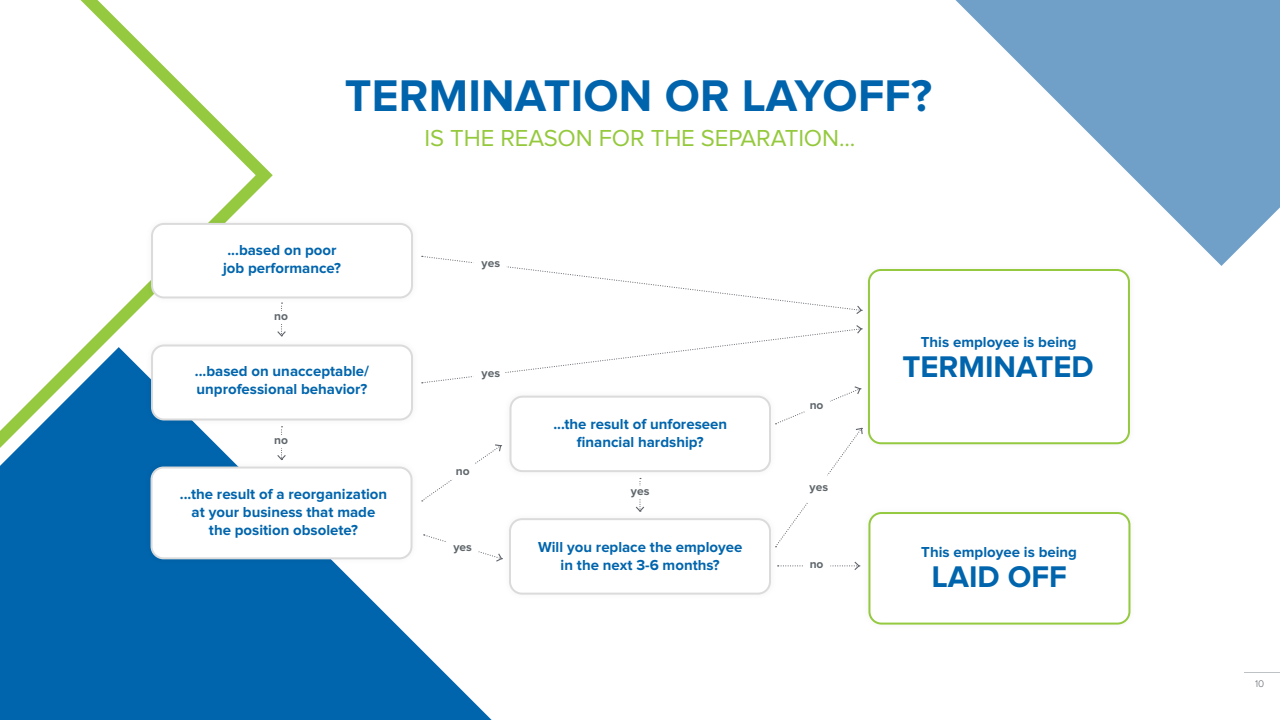
<style>
.page{position:relative;width:1280px;height:720px;background:#fff}
.page>*{position:absolute;margin:0;border:0;box-sizing:border-box;transform-origin:0 0}
.t1{font:700 46px "Proxima Nova";letter-spacing:.005em;color:#0064ad}
.t2{font:700 31px "Proxima Nova";color:#0065ad}
.t3{font:24px "Proxima Nova";letter-spacing:-.005em;color:#95c93d}
.t4{font:700 15px/18px "Proxima Nova";color:#0065ad;text-align:center}
.t5{font:700 12px "Proxima Nova";color:#5f666b}
.t6{font:300 10px "Proxima Nova";color:#5f666b}
</style>
<div class="page">
<svg style="left:80px;top:0;width:193px;height:347px"></svg>
<svg style="left:0;top:347px;width:492px;height:373px;fill:#0065ad"></svg>
<svg style="left:956px;top:0;width:324px;height:266px;fill:#70a0c8"></svg>
<div style="left:144px;top:216px;width:276px;height:90px;background:#000;opacity:.04"></div>
<div style="left:152px;top:224px;width:260px;height:73px;background:#fff;border-radius:12px"></div>
<div style="left:151px;top:223px;width:262px;height:75px;border:2px solid #dbdbdb;border-radius:12px"></div>
<div style="left:861px;top:262px;width:276px;height:189px;background:#fff"></div>
<div style="left:868px;top:269px;width:262px;height:175px;border:2px solid #94c940;border-radius:12px"></div>
<div style="left:868px;top:512px;width:262px;height:113px;border:2px solid #94c940;border-radius:12px"></div>
<div style="left:144px;top:337px;width:276px;height:91px;background:#000;opacity:.04"></div>
<div style="left:152px;top:346px;width:260px;height:74px;background:#fff;border-radius:12px"></div>
<div style="left:151px;top:344px;width:262px;height:76px;border:2px solid #dbdbdb;border-radius:12px"></div>
<div style="left:509px;top:518px;width:262px;height:77px;border:2px solid #dbdbdb;border-radius:12px"></div>
<div style="left:143px;top:459px;width:276px;height:107px;background:#000;opacity:.04"></div>
<div style="left:152px;top:468px;width:260px;height:90px;background:#fff;border-radius:12px"></div>
<div style="left:151px;top:467px;width:262px;height:92px;border:2px solid #dbdbdb;border-radius:12px"></div>
<hr style="left:1244px;top:672px;width:36px;height:1px;background:#5f666b">
<svg style="left:422px;top:255px;width:441px;height:59px"></svg>
<svg style="left:276px;top:303px;width:11px;height:34px"></svg>
<svg style="left:276px;top:426px;width:11px;height:35px"></svg>
<svg style="left:421px;top:325px;width:442px;height:246px"></svg>
<div style="left:473px;top:249px;width:34px;height:34px;background:#fff;border-radius:50%"></div>
<div style="left:473px;top:363px;width:34px;height:34px;background:#fff;border-radius:50%"></div>
<div style="left:445px;top:532px;width:34px;height:34px;background:#fff;border-radius:50%"></div>
<div style="left:449px;top:457px;width:28px;height:28px;background:#fff;border-radius:50%"></div>
<div style="left:803px;top:550px;width:27px;height:28px;background:#fff;border-radius:50%"></div>
<div style="left:803px;top:391px;width:27px;height:28px;background:#fff;border-radius:50%"></div>
<div style="left:268px;top:311px;width:27px;height:13px;background:#fff;border-radius:50%"></div>
<div style="left:268px;top:435px;width:27px;height:13px;background:#fff;border-radius:50%"></div>
<div style="left:801px;top:472px;width:34px;height:34px;background:#fff;border-radius:50%"></div>
<div style="left:622px;top:486px;width:34px;height:13px;background:#fff;border-radius:50%"></div>
<h1 class="t1" style="left:345px;top:74px;width:589px">TERMINATION OR LAYOFF?</h1>
<h3 class="t3" style="left:425px;top:127px;width:432px">IS THE REASON FOR THE SEPARATION...</h3>
<p class="t4" style="left:223px;top:242px;width:120px;text-align:left">...based on poor job performance?</p>
<p class="t5" style="left:274px;top:311px;width:15px">no</p>
<p class="t4" style="left:195px;top:362px;width:176px;text-align:left">...based on unacceptable/ unprofessional behavior?</p>
<p class="t5" style="left:274px;top:435px;width:15px">no</p>
<p class="t4" style="left:180px;top:485px;width:209px">...the result of a reorganization at your business that made the position obsolete?</p>
<p class="t5" style="left:482px;top:258px;width:20px">yes</p>
<p class="t5" style="left:482px;top:368px;width:20px">yes</p>
<p class="t5" style="left:456px;top:465px;width:15px">no</p>
<p class="t5" style="left:453px;top:541px;width:20px">yes</p>
<p class="t4" style="left:921px;top:333px;width:157px">This employee is being</p>
<p class="t4" style="left:553px;top:416px;width:175px">...the result of unforeseen financial hardship?</p>
<p class="t5" style="left:631px;top:486px;width:20px">yes</p>
<p class="t5" style="left:810px;top:399px;width:15px">no</p>
<p class="t5" style="left:810px;top:481px;width:20px">yes</p>
<h2 class="t2" style="left:902px;top:352px;width:193px">TERMINATED</h2>
<p class="t4" style="left:538px;top:539px;width:206px">Will you replace the employee in the next 3-6 months?</p>
<p class="t4" style="left:921px;top:544px;width:157px">This employee is being</p>
<p class="t5" style="left:810px;top:558px;width:15px">no</p>
<h2 class="t2" style="left:932px;top:562px;width:137px">LAID OFF</h2>
<p class="t6" style="left:1255px;top:679px;width:11px">10</p>
</div>
